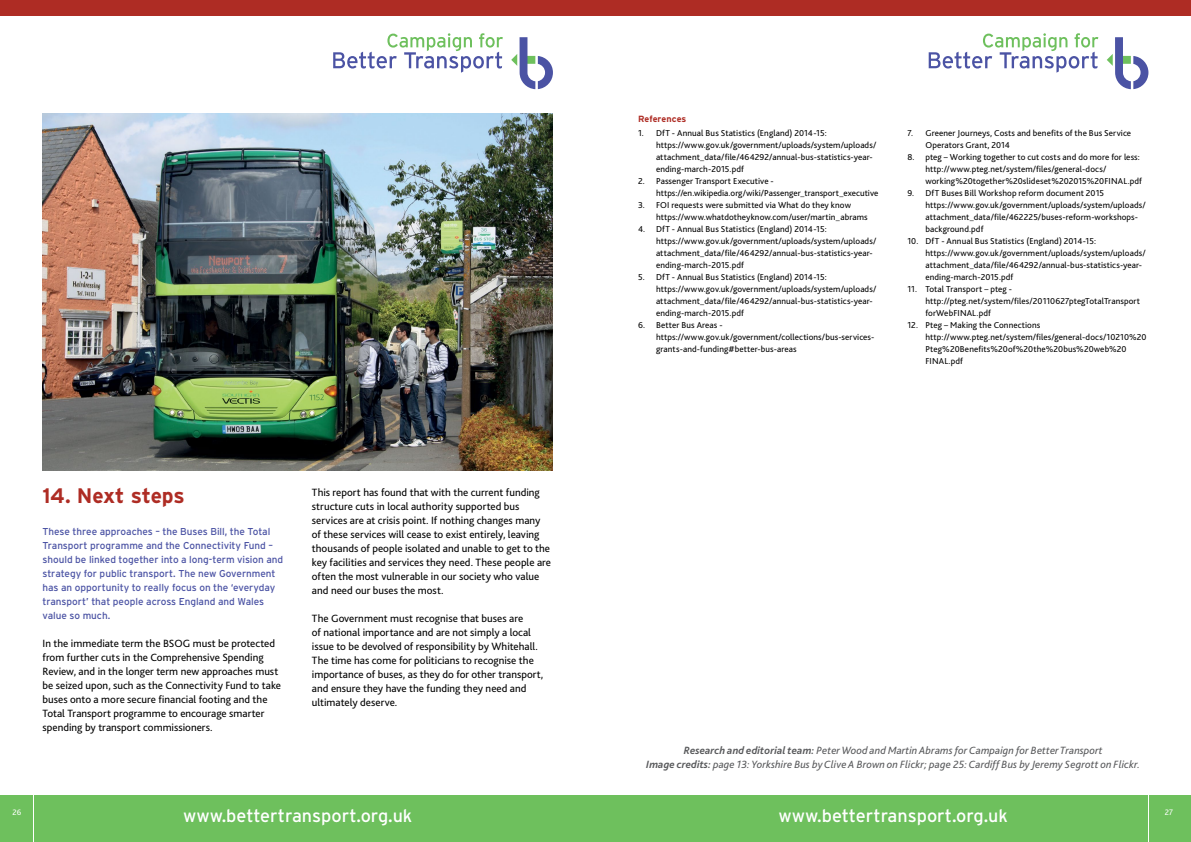
<style>
.page{position:relative;width:1191px;height:842px;background:#fff}
.page>*{position:absolute;margin:0;border:0;box-sizing:border-box;transform-origin:0 0}
.t1{font:700 21px "Interstate";letter-spacing:-.01em;color:#ae2c24}
.t2{font:18px "Interstate";color:#fff}
.t3{font:11px/14px "Bliss 2";color:#000}
.t4{font:italic 11px/14px "Bliss 2";letter-spacing:.005em;color:#58595b;text-align:center}
.t5{font:10px/14px "Interstate";letter-spacing:-.005em;color:#4b53a4}
.t6{font:9px/12px "Bliss 2";letter-spacing:.01em;color:#000}
.t7{font:700 9px "Interstate";color:#ae2c24}
.t8{font:8.3px "Bliss 2";color:#fff}
.s1{font-weight:700}
</style>
<div class="page">
<div style="left:1149px;top:795px;width:42px;height:47px;background:#6ec05d"></div>
<div style="left:595px;top:795px;width:553px;height:47px;background:#6ec05d"></div>
<div style="left:0;top:795px;width:33px;height:47px;background:#6ec05d"></div>
<div style="left:34px;top:795px;width:561px;height:47px;background:#6ec05d"></div>
<div style="left:595px;top:0;width:596px;height:16px;background:#ae2c24"></div>
<div style="left:0;top:0;width:595px;height:16px;background:#ae2c24"></div>
<svg style="left:928px;top:33px;width:170px;height:40px"></svg>
<svg style="left:1107px;top:37px;width:41px;height:52px"></svg>
<svg style="left:333px;top:33px;width:170px;height:40px"></svg>
<svg style="left:511px;top:37px;width:42px;height:52px"></svg>
<img style="left:43px;top:113px;width:510px;height:358px">
<h1 class="t1" style="left:43px;top:483px;width:144px">14. Next steps</h1>
<p class="t5" style="left:43px;top:524px;width:242px">These three approaches – the Buses Bill, the Total Transport programme and the Connectivity Fund – should be linked together into a long-term vision and strategy for public transport. The new Government has an opportunity to really focus on the ‘everyday transport’ that people across England and Wales value so much.</p>
<p class="t3" style="left:43px;top:636px;width:240px">In the immediate term the BSOG must be protected from further cuts in the Comprehensive Spending Review, and in the longer term new approaches must be seized upon, such as the Connectivity Fund to take buses onto a more secure financial footing and the Total Transport programme to encourage smarter spending by transport commissioners.</p>
<p class="t3" style="left:312px;top:485px;width:241px">This report has found that with the current funding structure cuts in local authority supported bus services are at crisis point. If nothing changes many of these services will cease to exist entirely, leaving thousands of people isolated and unable to get to the key facilities and services they need. These people are often the most vulnerable in our society who value and need our buses the most.</p>
<p class="t3" style="left:312px;top:611px;width:233px">The Government must recognise that buses are<br>of national importance and are not simply a local issue to be devolved of responsibility by Whitehall.<br>The time has come for politicians to recognise the importance of buses, as they do for other transport, and ensure they have the funding they need and ultimately deserve.</p>
<p class="t7" style="left:638px;top:113px;width:50px">References</p>
<p class="t6" style="left:656px;top:127px;width:222px;text-indent:-18px">1. DfT - Annual Bus Statistics (England) 2014-15: https://www.gov.uk/government/uploads/system/uploads/ attachment_data/file/464292/annual-bus-statistics-year&shy;ending-march-2015.pdf</p>
<p class="t6" style="left:656px;top:175px;width:224px;text-indent:-18px">2. Passenger Transport Executive - https://en.wikipedia.org/wiki/Passenger_transport_executive</p>
<p class="t6" style="left:656px;top:199px;width:213px;text-indent:-18px">3. FOI requests were submitted via What do they know https://www.whatdotheyknow.com/user/martin_abrams</p>
<p class="t6" style="left:656px;top:223px;width:222px;text-indent:-18px">4. DfT - Annual Bus Statistics (England) 2014-15: https://www.gov.uk/government/uploads/system/uploads/ attachment_data/file/464292/annual-bus-statistics-year&shy;ending-march-2015.pdf</p>
<p class="t6" style="left:656px;top:271px;width:222px;text-indent:-18px">5. DfT - Annual Bus Statistics (England) 2014-15: https://www.gov.uk/government/uploads/system/uploads/ attachment_data/file/464292/annual-bus-statistics-year&shy;ending-march-2015.pdf</p>
<p class="t6" style="left:656px;top:319px;width:220px;text-indent:-18px">6. Better Bus Areas - https://www.gov.uk/government/collections/bus-services&shy;grants-and-funding#better-bus-areas</p>
<p class="t6" style="left:925px;top:127px;width:207px;text-indent:-18px">7. Greener Journeys, Costs and benefits of the Bus Service<br>Operators Grant, 2014</p>
<p class="t6" style="left:925px;top:151px;width:218px;text-indent:-18px">8. pteg – Working together to cut costs and do more for less: http://www.pteg.net/system/files/general-docs/ working%20together%20slideset%202015%20FINAL.pdf</p>
<p class="t6" style="left:925px;top:187px;width:222px;text-indent:-18px">9. DfT Buses Bill Workshop reform document 2015 https://www.gov.uk/government/uploads/system/uploads/ attachment_data/file/462225/buses-reform-workshops&shy;background.pdf</p>
<p class="t6" style="left:925px;top:235px;width:222px;text-indent:-18px">10. DfT - Annual Bus Statistics (England) 2014-15: https://www.gov.uk/government/uploads/system/uploads/ attachment_data/file/464292/annual-bus-statistics-year&shy;ending-march-2015.pdf</p>
<p class="t6" style="left:925px;top:283px;width:216px;text-indent:-18px">11. Total Transport – pteg - http://pteg.net/system/files/20110627ptegTotalTransport forWebFINAL.pdf</p>
<p class="t6" style="left:925px;top:319px;width:223px;text-indent:-18px">12. Pteg – Making the Connections http://www.pteg.net/system/files/general-docs/10210%20<br>Pteg%20Benefits%20of%20the%20bus%20web%20<br>FINAL.pdf</p>
<p class="t4" style="left:646px;top:743px;width:495px"><span class="s1">Research and editorial team:</span> Peter Wood and Martin Abrams for Campaign for Better Transport<br><span class="s1">Image credits:</span> page 13: Yorkshire Bus by Clive A Brown on Flickr; page 25: Cardiff Bus by Jeremy Segrott on Flickr.</p>
<h2 class="t2" style="left:183px;top:804px;width:231px">www.bettertransport.org.uk</h2>
<h2 class="t2" style="left:778px;top:804px;width:231px">www.bettertransport.org.uk</h2>
<p class="t8" style="left:12px;top:807px;width:10px">26</p>
<p class="t8" style="left:1164px;top:807px;width:10px">27</p>
</div>
